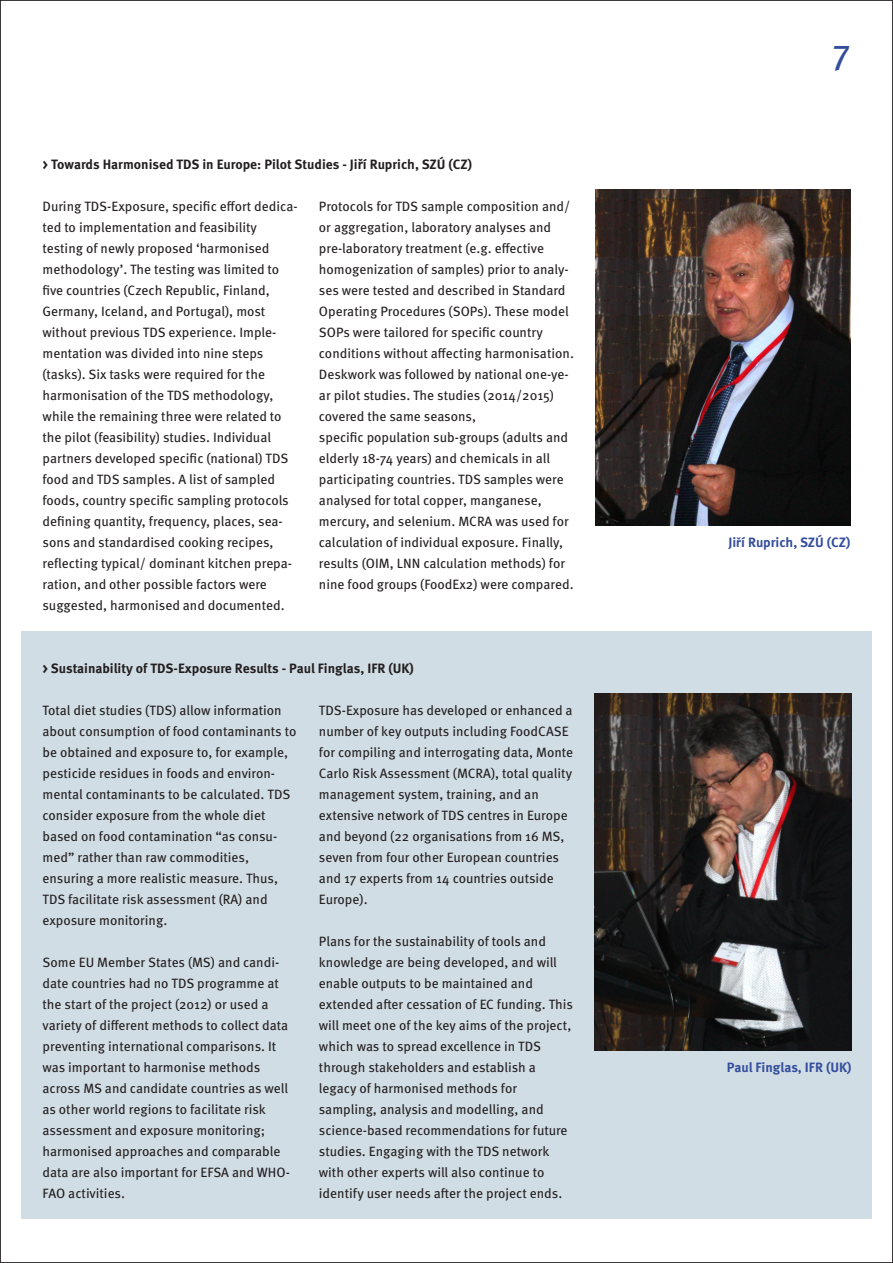
<style>
.page{position:relative;width:893px;height:1263px;background:#fff}
.page>*{position:absolute;margin:0;border:0;box-sizing:border-box;transform-origin:0 0}
.header_2{font:36px "Meta OT";color:#344e9c}
.Lead_in{font:13.5px/21px "Meta OT";color:#231f20}
.Lead_in-2{font:700 13.5px "Meta OT";letter-spacing:-.005em;color:#231f20}
.Lead_in-3{font:700 13.5px "Meta OT";color:#344e9c}
.s1{font-family:"Arial"}
.s2{font-family:"Arial";font-size:12.75px}
</style>
<div class="page">
<div style="left:21px;top:631px;width:851px;height:588px;background:#d1dde4"></div>
<img style="left:595px;top:190px;width:255px;height:336px">
<img style="left:594px;top:694px;width:257px;height:357px">
<p class="Lead_in-2" style="left:43px;top:155px;width:431px">&gt; Towards Harmonised TDS in Europe: Pilot Studies - Ji<span class="s1">ř</span>í Ruprich, SZÚ (CZ)</p>
<p class="Lead_in" style="left:43px;top:195px;width:257px">During TDS-Exposure, specific effort dedica&shy;ted to implementation and feasibility testing of newly proposed ‘harmonised methodology’. The testing was limited to five countries (Czech Republic, Finland, Germany, Iceland, and Portugal), most without previous TDS experience. Imple&shy;mentation was divided into nine steps (tasks). Six tasks were required for the harmonisation of the TDS methodology, while the remaining three were related to the pilot (feasibility) studies. Individual partners developed specific (national) TDS food and TDS samples. A list of sampled foods, country specific sampling protocols defining quantity, frequency, places, sea&shy;sons and standardised cooking recipes, reflecting typical/ dominant kitchen prepa&shy;ration, and other possible factors were suggested, harmonised and documented.</p>
<p class="Lead_in" style="left:319px;top:195px;width:257px">Protocols for TDS sample composition and/ or aggregation, laboratory analyses and pre-laboratory treatment (e.g. effective homogenization of samples) prior to analy&shy;ses were tested and described in Standard Operating Procedures (SOPs). These model SOPs were tailored for specific country conditions without affecting harmonisation.<br>Deskwork was followed by national one-ye&shy;ar pilot studies. The studies (2014/2015) covered the same seasons,<br>specific population sub-groups (adults and elderly 18-74 years) and chemicals in all participating countries. TDS samples were analysed for total copper, manganese, mercury, and selenium. MCRA was used for calculation of individual exposure. Finally, results (OIM, LNN calculation methods) for nine food groups (FoodEx2) were compared.</p>
<p class="Lead_in-2" style="left:43px;top:659px;width:373px">&gt; Sustainability of TDS-Exposure Results - Paul Finglas, IFR (UK)</p>
<p class="Lead_in" style="left:43px;top:699px;width:255px">Total diet studies (TDS) allow information about consumption of food contaminants to be obtained and exposure to, for example, pesticide residues in foods and environ&shy;mental contaminants to be calculated. TDS consider exposure from the whole diet based on food contamination “as consu&shy;med” rather than raw commodities, ensuring a more realistic measure. Thus, TDS facilitate risk assessment (RA) and exposure monitoring.</p>
<p class="Lead_in" style="left:43px;top:951px;width:249px">Some EU Member States (MS) and candi&shy;date countries had no TDS programme at the start of the project (2012) or used a variety of different methods to collect data preventing international comparisons. It was important to harmonise methods across MS and candidate countries as well as other world regions to facilitate risk assessment and exposure monitoring; harmonised approaches and comparable data are also important for EFSA and WHO-FAO activities.</p>
<p class="Lead_in" style="left:319px;top:699px;width:256px">TDS-Exposure has developed or enhanced a number of key outputs including FoodCASE for compiling and interrogating data, Monte Carlo Risk Assessment (MCRA), total quality management system, training, and an extensive network of TDS centres in Europe and beyond (22 organisations from 16 MS, seven from four other European countries and 17 experts from 14 countries outside Europe).</p>
<p class="Lead_in" style="left:319px;top:930px;width:256px">Plans for the sustainability of tools and knowledge are being developed, and will enable outputs to be maintained and extended after cessation of EC funding. This will meet one of the key aims of the project, which was to spread excellence in TDS through stakeholders and establish a legacy of harmonised methods for sampling, analysis and modelling, and science-based recommendations for future studies. Engaging with the TDS network with other experts will also continue to identify user needs after the project ends.</p>
<p class="header_2" style="left:833px;top:29px;width:19px">7</p>
<p class="Lead_in-3" style="left:728px;top:533px;width:124px">Ji<span class="s2">ř</span>í Ruprich, SZÚ (CZ)</p>
<p class="Lead_in-3" style="left:727px;top:1058px;width:126px">Paul Finglas, IFR (UK)</p>
</div>
